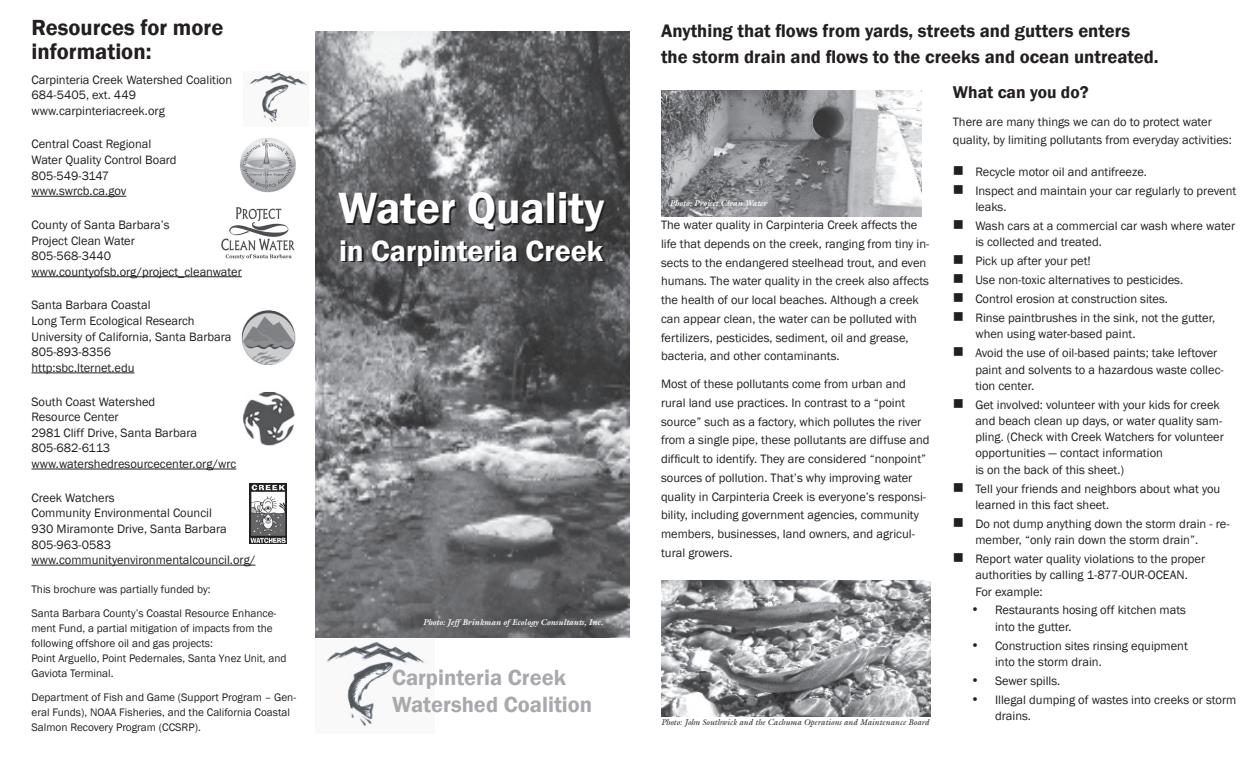
<style>
.page{position:relative;width:1260px;height:765px;background:#fff}
.page>*{position:absolute;margin:0;border:0;box-sizing:border-box;transform-origin:0 0}
.t1{font:600 45px "Franklin Gothic";color:#fff}
.t2{font:600 30px "Franklin Gothic";color:#fff}
.t3{font:600 22.5px/27px "Franklin Gothic";color:#a8a9ad}
.t4{font:600 22.5px/23.8px "Franklin Gothic";color:#231f20}
.t5{font:600 18.62px/25.5px "Franklin Gothic";color:#231f20}
.t6{font:600 17.5px "Franklin Gothic";color:#231f20}
.t7{font:12.5px/15.6px "Franklin Gothic";color:#231f20}
.t8{font:11.25px/15px "Franklin Gothic";color:#231f20}
.t9{font:italic 700 8.38px "Galliard";color:#fff}
.t10{font:italic 8.38px "Galliard";color:#231f20}
.s1{font-family:"Times New Roman";font-size:15px}
</style>
<div class="page">
<img style="left:249px;top:72px;width:58px;height:51px">
<img style="left:241px;top:310px;width:55px;height:55px">
<hr style="left:32px;top:196px;width:94px;height:1px;background:#231f20">
<hr style="left:32px;top:276px;width:210px;height:1px;background:#231f20">
<hr style="left:32px;top:373px;width:103px;height:1px;background:#231f20">
<hr style="left:32px;top:469px;width:204px;height:1px;background:#231f20">
<hr style="left:32px;top:565px;width:223px;height:1px;background:#231f20">
<img style="left:661px;top:580px;width:270px;height:136px">
<img style="left:315px;top:31px;width:315px;height:606px">
<img style="left:326px;top:640px;width:99px;height:87px">
<img style="left:240px;top:138px;width:56px;height:55px">
<img style="left:221px;top:207px;width:74px;height:53px">
<img style="left:243px;top:392px;width:53px;height:54px">
<img style="left:249px;top:484px;width:37px;height:60px">
<img style="left:662px;top:91px;width:259px;height:125px">
<h3 class="t4" style="left:32px;top:16px;width:193px">Resources for more information:</h3>
<p class="t7" style="left:31px;top:72px;width:202px">Carpinteria Creek Watershed Coalition<br>684-5405, ext. 449 www.carpinteriacreek.org</p>
<p class="t7" style="left:31px;top:137px;width:147px">Central Coast Regional<br>Water Quality Control Board<br>805-549-3147 www.swrcb.ca.gov</p>
<p class="t7" style="left:31px;top:217px;width:212px">County of Santa Barbara’s<br>Project Clean Water<br>805-568-3440 www.countyofsb.org/project_cleanwater</p>
<p class="t7" style="left:31px;top:298px;width:202px">Santa Barbara Coastal<br>Long Term Ecological Research<br>University of California, Santa Barbara<br>805-893-8356<br>http:sbc.lternet.edu</p>
<p class="t7" style="left:31px;top:394px;width:206px">South Coast Watershed<br>Resource Center<br>2981 Cliff Drive, Santa Barbara<br>805-682-6113 www.watershedresourcecenter.org/wrc</p>
<p class="t7" style="left:31px;top:490px;width:225px">Creek Watchers<br>Community Environmental Council<br>930 Miramonte Drive, Santa Barbara<br>805-963-0583 www.communityenvironmentalcouncil.org/</p>
<p class="t8" style="left:32px;top:578px;width:246px;line-height:24px">This brochure was partially funded by:<br>Santa Barbara County’s Coastal Resource Enhance-</p>
<p class="t8" style="left:32px;top:621px;width:257px">ment Fund, a partial mitigation of impacts from the following offshore oil and gas projects:<br>Point Arguello, Point Pedernales, Santa Ynez Unit, and Gaviota Terminal.</p>
<p class="t8" style="left:32px;top:690px;width:266px">Department of Fish and Game (Support Program – Gen&shy;eral Funds), NOAA Fisheries, and the California Coastal<br>Salmon Recovery Program (CCSRP).</p>
<h1 class="t1" style="left:338px;top:180px;width:268px">Water Quality</h1>
<h2 class="t2" style="left:339px;top:232px;width:265px">in Carpinteria Creek</h2>
<p class="t9" style="left:423px;top:617px;width:181px">Photo: Jeff Brinkman of Ecology Consultants, Inc.</p>
<h3 class="t3" style="left:392px;top:664px;width:202px">Carpinteria Creek<br>Watershed Coalition</h3>
<h3 class="t5" style="left:661px;top:18px;width:499px">Anything that flows from yards, streets and gutters enters the storm drain and flows to the creeks and ocean untreated.</h3>
<p class="t9" style="left:670px;top:198px;width:99px">Photo: Project Clean Water</p>
<p class="t7" style="left:661px;top:216px;width:270px;line-height:18.8px">The water quality in Carpinteria Creek affects the life that depends on the creek, ranging from tiny in&shy;sects to the endangered steelhead trout, and even humans. The water quality in the creek also affects the health of our local beaches. Although a creek can appear clean, the water can be polluted with fertilizers, pesticides, sediment, oil and grease, bacteria, and other contaminants.</p>
<p class="t7" style="left:661px;top:375px;width:270px;line-height:18.8px">Most of these pollutants come from urban and rural land use practices. In contrast to a “point source” such as a factory, which pollutes the river from a single pipe, these pollutants are diffuse and difficult to identify. They are considered “nonpoint” sources of pollution. That’s why improving water quality in Carpinteria Creek is everyone’s responsi&shy;bility, including government agencies, community members, businesses, land owners, and agricul&shy;tural growers.</p>
<p class="t10" style="left:661px;top:717px;width:270px">Photo: John Southwick and the Cachuma Operations and Maintenance Board</p>
<h3 class="t6" style="left:953px;top:81px;width:137px">What can you do?</h3>
<p class="t7" style="left:953px;top:112px;width:281px;line-height:18.8px">There are many things we can do to protect water quality, by limiting pollutants from everyday activities:</p>
<p class="t7" style="left:953px;top:164px;width:196px">■ Recycle motor oil and antifreeze.</p>
<p class="t7" style="left:975px;top:183px;width:262px;line-height:16.2px;text-indent:-22px">■ Inspect and maintain your car regularly to prevent leaks.</p>
<p class="t7" style="left:975px;top:218px;width:261px;line-height:16.2px;text-indent:-22px">■ Wash cars at a commercial car wash where water is collected and treated.</p>
<p class="t7" style="left:953px;top:254px;width:140px">■ Pick up after your pet!</p>
<p class="t7" style="left:953px;top:272px;width:232px">■ Use non-toxic alternatives to pesticides.</p>
<p class="t7" style="left:953px;top:291px;width:217px">■ Control erosion at construction sites.</p>
<p class="t7" style="left:975px;top:310px;width:241px;line-height:16.2px;text-indent:-22px">■ Rinse paintbrushes in the sink, not the gutter, when using water-based paint.</p>
<p class="t7" style="left:975px;top:345px;width:250px;line-height:16.2px;text-indent:-22px">■ Avoid the use of oil-based paints; take leftover paint and solvents to a hazardous waste collec&shy;tion center.</p>
<p class="t7" style="left:975px;top:397px;width:250px;line-height:16.2px;text-indent:-22px">■ Get involved: volunteer with your kids for creek and beach clean up days, or water quality sam&shy;pling. (Check with Creek Watchers for volunteer opportunities — contact information<br>is on the back of this sheet.)</p>
<p class="t7" style="left:975px;top:481px;width:246px;line-height:16.2px;text-indent:-22px">■ Tell your friends and neighbors about what you learned in this fact sheet.</p>
<p class="t7" style="left:975px;top:516px;width:256px;line-height:16.2px;text-indent:-22px">■ Do not dump anything down the storm drain - re&shy;member, “only rain down the storm drain”.</p>
<p class="t7" style="left:975px;top:551px;width:231px;line-height:16.2px;text-indent:-22px">■ Report water quality violations to the proper authorities by calling 1-877-OUR-OCEAN.<br>For example:</p>
<p class="t7" style="left:995px;top:602px;width:193px;line-height:16.2px;text-indent:-22px"><span class="s1">•</span> Restaurants hosing off kitchen mats into the gutter.</p>
<p class="t7" style="left:995px;top:638px;width:194px;line-height:16.2px;text-indent:-22px"><span class="s1">•</span> Construction sites rinsing equipment into the storm drain.</p>
<p class="t7" style="left:973px;top:673px;width:89px"><span class="s1">•</span> Sewer spills.</p>
<p class="t7" style="left:995px;top:692px;width:243px;line-height:16.2px;text-indent:-22px"><span class="s1">•</span> Illegal dumping of wastes into creeks or storm drains.</p>
</div>
